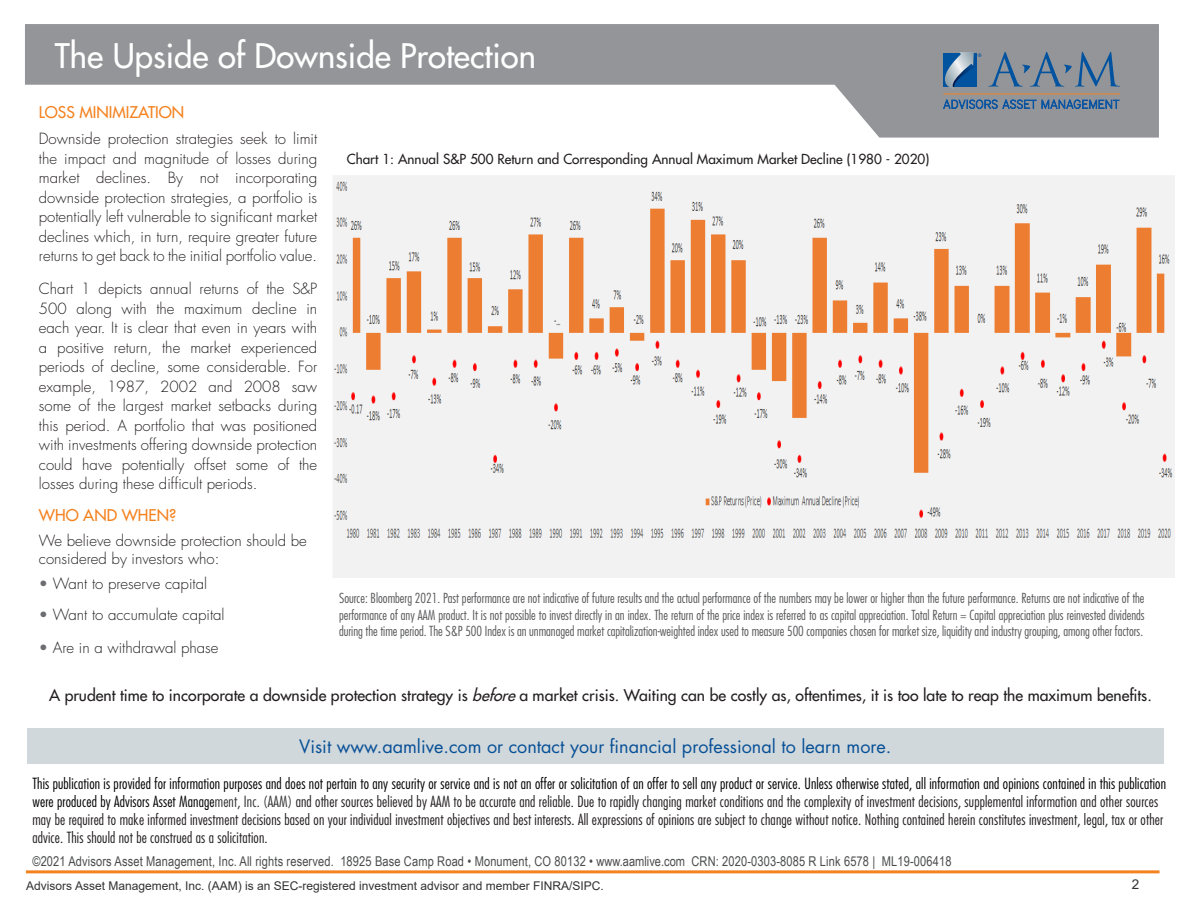
<style>
.page{position:relative;width:1188px;height:918px;background:#fff}
.page>*{position:absolute;margin:0;border:0;box-sizing:border-box;transform-origin:0 0}
.t1{font:500 33px "Futura Std";color:#fff}
.t2{font:500 26.25px "Futura Std";color:#fff}
.t3{font:18px "Futura Std";color:#075096}
.t4{font:500 15.75px "Futura Std";color:#231f20}
.t5{font:500 15.75px "Futura Std";color:#f4821f}
.t6{font:300 15px/19.5px "Futura Std";color:#231f20;text-align:justify}
.t7{font:300 condensed 15px/18px "Futura Std";letter-spacing:.01em;color:#231f20}
.t8{font:300 condensed 13.5px/16.2px "Futura Std";color:#57585a;text-align:justify}
.t9{font:13.5px "Arial Narrow";letter-spacing:.01em;color:#4b4c4d}
.t10{font:500 13.5px "Futura Std";color:#231f20}
.t11{font:13.5px "Arial";color:#323232}
.t12{font:12px "Arial";color:#323232}
.s1{color:#6c6d70}
.s2{font-style:italic}
.s3{color:#000}
.s4{color:#323232}
</style>
<div class="page">
<svg style="left:25px;top:24px;width:1134px;height:114px;fill:#939598"></svg>
<hr style="left:26px;top:870px;width:1134px;height:3px;background:#f4821f">
<svg style="left:988px;top:52px;width:132px;height:35px;background:#768899"></svg>
<hr style="left:943px;top:94px;width:177px;height:1px;background:#f58420">
<svg style="left:943px;top:100px;width:93px;height:9px"></svg>
<svg style="left:1042px;top:100px;width:77px;height:9px"></svg>
<svg style="left:929px;top:52px;width:52px;height:37px;background:#6988a6"></svg>
<div style="left:27px;top:728px;width:1137px;height:36px;background:#d1d8dc"></div>
<img style="left:333px;top:175px;width:842px;height:403px">
<p class="t1" style="left:55px;top:35px;width:483px">The Upside of Downside Protection</p>
<h2 class="t2" style="left:37px;top:46px;width:489px">A Brief History of the U.S. Financial Markets</h2>
<p class="t5" style="left:39px;top:102px;width:147px">LOSS MINIMIZATION</p>
<p class="t6" style="left:39px;top:129px;width:280px">Downside protection strategies seek to limit the impact and magnitude of losses during market declines. By not incorporating downside protection strategies, a portfolio is potentially left vulnerable to significant market declines which, in turn, require greater future returns to get back to the initial portfolio value.</p>
<p class="t6" style="left:39px;top:279px;width:280px">Chart 1 depicts annual returns of the S&amp;P 500 along with the maximum decline in each year. It is clear that even in years with a positive return, the market experienced periods of decline, some considerable. For example, 1987, 2002 and 2008 saw some of the largest market setbacks during this period. A portfolio that was positioned with investments offering downside protection could have potentially offset some of the losses during these difficult periods.</p>
<p class="t5" style="left:39px;top:506px;width:139px">WHO AND WHEN?</p>
<p class="t6" style="left:39px;top:532px;width:269px;line-height:18px">We believe downside protection should be considered by investors who:</p>
<p class="t6" style="left:39px;top:574px;width:170px"><span class="s1">•</span> Want to preserve capital</p>
<p class="t6" style="left:39px;top:606px;width:187px"><span class="s1">•</span> Want to accumulate capital</p>
<p class="t6" style="left:39px;top:638px;width:181px"><span class="s1">•</span> Are in a withdrawal phase</p>
<p class="t10" style="left:347px;top:151px;width:584px">Chart 1: Annual S&amp;P 500 Return and Corresponding Annual Maximum Market Decline (1980 - 2020)</p>
<p class="t8" style="left:339px;top:590px;width:807px">Source: Bloomberg 2021. Past performance are not indicative of future results and the actual performance of the numbers may be lower or higher than the future performance. Returns are not indicative of the performance of any AAM product. It is not possible to invest directly in an index. The return of the price index is referred to as capital appreciation. Total Return = Capital appreciation plus reinvested dividends during the time period. The S&amp;P 500 Index is an unmanaged market capitalization-weighted index used to measure 500 companies chosen for market size, liquidity and industry grouping, among other factors.</p>
<p class="t4" style="left:49px;top:685px;width:1104px">A prudent time to incorporate a downside protection strategy is <span class="s2">before</span>a market crisis. Waiting can be costly as, oftentimes, it is too late to reap the maximum benefits.</p>
<p class="t3" style="left:299px;top:735px;width:594px">Visit www.aamlive.com or contact your financial professional to learn more.</p>
<p class="t7" style="left:32px;top:775px;width:1135px"><span class="s3">This publication is provided for information purposes and does not pertain to any security or service and is not an offer or solicitation of an offer to sell any product or service. Unless otherwise stated, all information and opinions contained in this publication were produced by Advisors Asset Manage</span><span class="s4">ment, Inc. (AAM)</span> and other sources believed by AAM to be accurate and reliable. Due to rapidly changing market conditions and the complexity of investment decisions, supplemental information and other sources may be required to make informed investment decisions based on your individual investment objectives and best interests. All expressions of opinions are subject to change without notice. Nothing contained herein constitutes investment, legal, tax or other advice. This should not be construed as a solicitation.</p>
<p class="t9" style="left:32px;top:852px;width:921px">©2021 Advisors Asset Management, Inc. All rights reserved. 18925 Base Camp Road • Monument, CO 80132 • www.aamlive.com CRN: 2020-0303-8085 R Link 6578 | ML19-006418</p>
<p class="t12" style="left:26px;top:877px;width:579px">Advisors Asset Management, Inc. (AAM) is an SEC-registered investment advisor and member FINRA/SIPC.</p>
<p class="t11" style="left:1132px;top:875px;width:9px">2</p>
</div>
